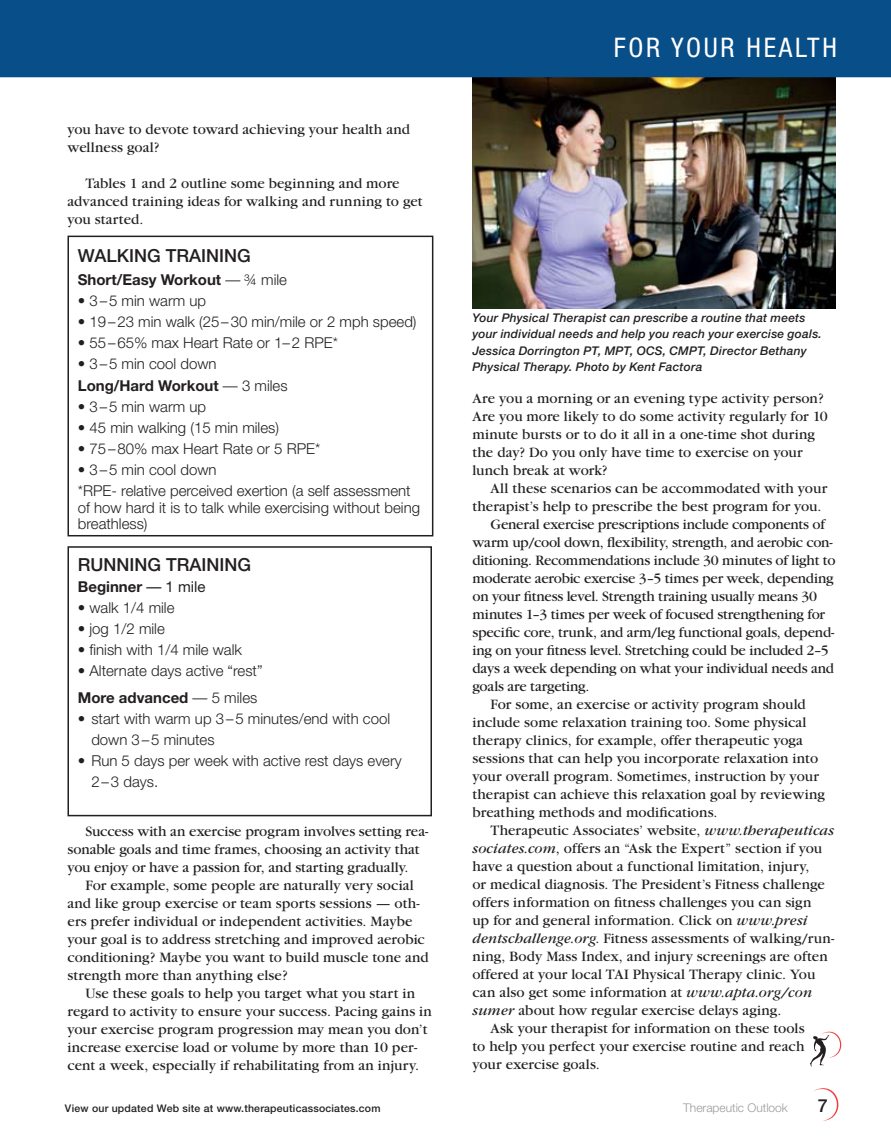
<style>
.page{position:relative;width:891px;height:1148px;background:#fff}
.page>*{position:absolute;margin:0;border:0;box-sizing:border-box;transform-origin:0 0}
.t1{font:condensed 27px "Helvetica Neue";letter-spacing:.1em;color:#fff}
.t2{font:500 18px "Helvetica Neue";color:#231f20}
.t3{font:15px/18px "Garamond";color:#231f20}
.t4{font:300 15px/21px "Helvetica Neue";color:#231f20}
.t5{font:15px "Garamond";letter-spacing:-.02em;color:#231f20}
.t6{font:700 15px "Helvetica Neue";color:#231f20}
.t7{font:italic 500 12px/16.5px "Helvetica Neue";letter-spacing:.02em;color:#231f20}
.t8{font:300 12px "Helvetica Neue";color:#999b9e}
.t9{font:500 10.5px "Helvetica Neue";letter-spacing:.02em;color:#231f20}
.s1{font-weight:300}
.s2{font-weight:700}
.s3{font-weight:400}
.s4{font-style:italic}
</style>
<div class="page">
<img style="left:472px;top:77px;width:363px;height:231px">
<svg style="left:810px;top:1031px;width:32px;height:36px"></svg>
<svg style="left:814px;top:1088px;width:25px;height:32px"></svg>
<div style="left:68px;top:236px;width:365px;height:300px;border:2px solid #231f20"></div>
<div style="left:68px;top:546px;width:364px;height:270px;border:2px solid #231f20"></div>
<div style="left:0;top:0;width:891px;height:77px;background:#084e88"></div>
<p class="t3" style="left:68px;top:120px;width:344px">you have to devote toward achieving your health and wellness goal?</p>
<p class="t3" style="left:68px;top:174px;width:357px;text-indent:18px">Tables 1 and 2 outline some beginning and more advanced training ideas for walking and running to get you started.</p>
<p class="t2" style="left:78px;top:245px;width:174px">WALKING TRAINING</p>
<p class="t6" style="left:78px;top:270px;width:211px">Short/Easy Workout <span class="s1">— ¾ mile</span></p>
<p class="t4" style="left:78px;top:289px;width:130px">• 3–5 min warm up</p>
<p class="t4" style="left:78px;top:310px;width:340px">• 19–23 min walk (25–30 min/mile or 2 mph speed)</p>
<p class="t4" style="left:78px;top:331px;width:262px">• 55–65% max Heart Rate or 1–2 RPE*</p>
<p class="t4" style="left:78px;top:352px;width:211px;line-height:22.5px">• 3–5 min cool down<br><span class="s2">Long/Hard Workout</span> — 3 miles</p>
<p class="t4" style="left:78px;top:396px;width:130px">• 3–5 min warm up</p>
<p class="t4" style="left:78px;top:417px;width:203px">• 45 min walking (15 min miles)</p>
<p class="t4" style="left:78px;top:438px;width:244px">• 75–80% max Heart Rate or 5 RPE*</p>
<p class="t4" style="left:78px;top:459px;width:334px">• 3–5 min cool down<br>*RPE- relative perceived exertion (a self assessment</p>
<p class="t4" style="left:78px;top:499px;width:344px;line-height:16.5px">of how hard it is to talk while exercising without being breathless)</p>
<p class="t2" style="left:78px;top:554px;width:175px">RUNNING TRAINING</p>
<p class="t6" style="left:78px;top:577px;width:129px">Beginner <span class="s3">— 1 mile</span></p>
<p class="t4" style="left:78px;top:597px;width:98px">• walk 1/4 mile</p>
<p class="t4" style="left:78px;top:618px;width:88px">• jog 1/2 mile</p>
<p class="t4" style="left:78px;top:639px;width:166px">• finish with 1/4 mile walk</p>
<p class="t4" style="left:78px;top:657px;width:186px;line-height:27px">• Alternate days active “rest”<br><span class="s2">More advanced</span> — 5 miles</p>
<p class="t4" style="left:91px;top:708px;width:300px;text-indent:-14px">• start with warm up 3–5 minutes/end with cool down 3–5 minutes</p>
<p class="t4" style="left:91px;top:750px;width:312px;text-indent:-14px">• Run 5 days per week with active rest days every<br>2–3 days.</p>
<p class="t3" style="left:68px;top:822px;width:362px;text-indent:18px">Success with an exercise program involves setting rea&shy;sonable goals and time frames, choosing an activity that you enjoy or have a passion for, and starting gradually.</p>
<p class="t3" style="left:68px;top:876px;width:363px;text-indent:18px">For example, some people are naturally very social and like group exercise or team sports sessions — oth&shy;ers prefer individual or independent activities. Maybe your goal is to address stretching and improved aerobic conditioning? Maybe you want to build muscle tone and strength more than anything else?</p>
<p class="t3" style="left:68px;top:984px;width:366px;text-indent:18px">Use these goals to help you target what you start in regard to activity to ensure your success. Pacing gains in your exercise program progression may mean you don’t increase exercise load or volume by more than 10 per&shy;cent a week, especially if rehabilitating from an injury.</p>
<h1 class="t1" style="left:614px;top:32px;width:225px">FOR YOUR HEALTH</h1>
<p class="t7" style="left:472px;top:309px;width:351px">Your Physical Therapist can prescribe a routine that meets your individual needs and help you reach your exercise goals.<br>Jessica Dorrington PT, MPT, OCS, CMPT, Director Bethany Physical Therapy. Photo by Kent Factora</p>
<p class="t3" style="left:472px;top:389px;width:357px">Are you a morning or an evening type activity person?<br>Are you more likely to do some activity regularly for 10 minute bursts or to do it all in a one-time shot during the day? Do you only have time to exercise on your lunch break at work?</p>
<p class="t3" style="left:490px;top:479px;width:338px">All these scenarios can be accommodated with your</p>
<p class="t3" style="left:472px;top:497px;width:350px">therapist’s help to prescribe the best program for you.</p>
<p class="t3" style="left:490px;top:515px;width:336px">General exercise prescriptions include components of</p>
<p class="t3" style="left:472px;top:533px;width:362px">warm up/cool down, flexibility, strength, and aerobic con-</p>
<p class="t5" style="left:472px;top:552px;width:365px">ditioning. Recommendations include 30 minutes of light to</p>
<p class="t3" style="left:472px;top:569px;width:363px">moderate aerobic exercise 3–5 times per week, depending</p>
<p class="t3" style="left:472px;top:587px;width:346px">on your fitness level. Strength training usually means 30</p>
<p class="t3" style="left:472px;top:605px;width:354px">minutes 1–3 times per week of focused strengthening for</p>
<p class="t3" style="left:472px;top:623px;width:363px">specific core, trunk, and arm/leg functional goals, depend-</p>
<p class="t5" style="left:473px;top:642px;width:358px">ing on your fitness level. Stretching could be included 2–5</p>
<p class="t3" style="left:473px;top:659px;width:363px">days a week depending on what your individual needs and</p>
<p class="t3" style="left:473px;top:677px;width:118px">goals are targeting.</p>
<p class="t3" style="left:491px;top:695px;width:317px">For some, an exercise or activity program should</p>
<p class="t3" style="left:473px;top:713px;width:336px">include some relaxation training too. Some physical</p>
<p class="t3" style="left:473px;top:731px;width:332px">therapy clinics, for example, offer therapeutic yoga</p>
<p class="t3" style="left:473px;top:749px;width:347px">sessions that can help you incorporate relaxation into</p>
<p class="t3" style="left:473px;top:767px;width:348px">your overall program. Sometimes, instruction by your</p>
<p class="t3" style="left:473px;top:785px;width:354px">therapist can achieve this relaxation goal by reviewing</p>
<p class="t3" style="left:473px;top:803px;width:246px">breathing methods and modifications.</p>
<p class="t3" style="left:491px;top:821px;width:345px">Therapeutic Associates’ website, <span class="s4">www.therapeuticas</span></p>
<p class="t3" style="left:473px;top:839px;width:351px"><span class="s4">sociates.com</span>, offers an “Ask the Expert” section if you</p>
<p class="t3" style="left:473px;top:857px;width:339px">have a question about a functional limitation, injury,</p>
<p class="t3" style="left:473px;top:875px;width:354px">or medical diagnosis. The President’s Fitness challenge</p>
<p class="t3" style="left:473px;top:893px;width:341px">offers information on fitness challenges you can sign</p>
<p class="t3" style="left:473px;top:911px;width:337px">up for and general information. Click on <span class="s4">www.presi</span></p>
<p class="t3" style="left:473px;top:929px;width:363px"><span class="s4">dentschallenge.org</span>. Fitness assessments of walking/run-</p>
<p class="t3" style="left:472px;top:947px;width:357px">ning, Body Mass Index, and injury screenings are often</p>
<p class="t3" style="left:472px;top:965px;width:344px">offered at your local TAI Physical Therapy clinic. You</p>
<p class="t3" style="left:472px;top:983px;width:341px">can also get some information at <span class="s4">www.apta.org/con</span></p>
<p class="t3" style="left:472px;top:1001px;width:310px"><span class="s4">sumer</span> about how regular exercise delays aging.</p>
<p class="t3" style="left:490px;top:1019px;width:316px">Ask your therapist for information on these tools</p>
<p class="t3" style="left:472px;top:1037px;width:334px">to help you perfect your exercise routine and reach</p>
<p class="t3" style="left:472px;top:1055px;width:129px">your exercise goals.</p>
<p class="t9" style="left:65px;top:1101px;width:317px">View our updated Web site at www.therapeuticassociates.com</p>
<p class="t8" style="left:683px;top:1100px;width:106px">Therapeutic Outlook</p>
<p class="t2" style="left:818px;top:1094px;width:12px">7</p>
</div>
